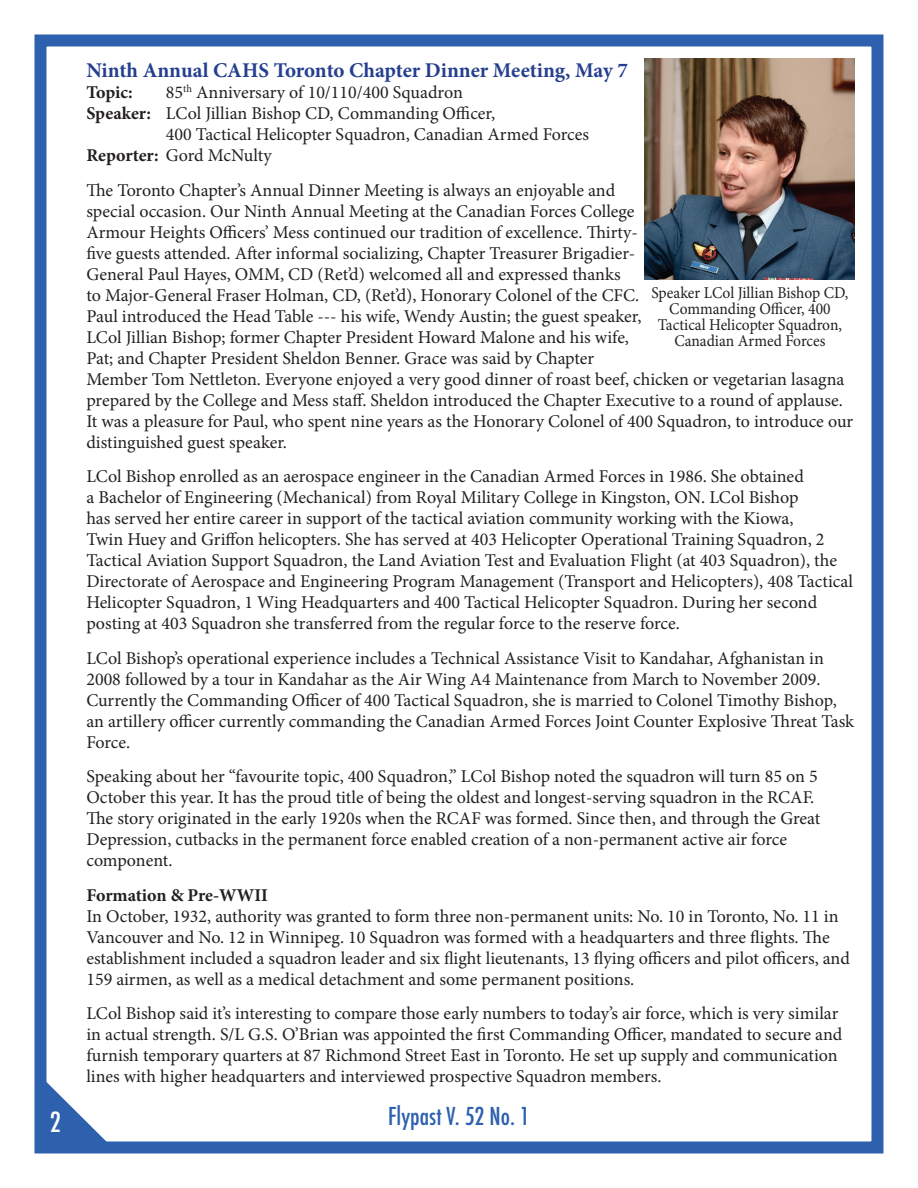
<style>
.page{position:relative;width:918px;height:1188px;background:#fff}
.page>*{position:absolute;margin:0;border:0;box-sizing:border-box;transform-origin:0 0}
.t1{font:500 condensed 27px "Futura";color:#fff}
.t2{font:500 condensed 24px "Futura";color:#2d60ad}
.t3{font:700 21px "Minion Pro";letter-spacing:-.005em;color:#253f8e}
.t4{font:18px/21px "Minion Pro";color:#231f20}
.t5{font:700 18px "Minion Pro";letter-spacing:-.01em;color:#231f20}
.t6{font:16.5px/15.9px "Minion Pro";color:#231f20;text-align:center;scale:.94 1}
.s1{font-weight:700}
</style>
<div class="page">
<div style="left:34px;top:34px;width:849px;height:1119px;border:12px solid #2d60ad"></div>
<svg style="left:40px;top:1076px;width:72px;height:72px"></svg>
<img style="left:644px;top:58px;width:210px;height:221px">
<p class="t3" style="left:86px;top:56px;width:543px">Ninth Annual CAHS Toronto Chapter Dinner Meeting, May 7</p>
<p class="t5" style="left:86px;top:80px;width:48px">Topic:</p>
<p class="t4" style="left:166px;top:82px;width:298px">85<sup>th</sup> Anniversary of 10/110/400 Squadron</p>
<p class="t4" style="left:86px;top:103px;width:410px"><span class="s1">Speaker:</span> LCol Jillian Bishop CD, Commanding Officer,</p>
<p class="t4" style="left:166px;top:124px;width:425px">400 Tactical Helicopter Squadron, Canadian Armed Forces</p>
<p class="t4" style="left:86px;top:145px;width:187px"><span class="s1">Reporter:</span> Gord McNulty</p>
<p class="t4" style="left:86px;top:180px;width:768px">The Toronto Chapter’s Annual Dinner Meeting is always an enjoyable and<br>special occasion. Our Ninth Annual Meeting at the Canadian Forces College<br>Armour Heights Officers’ Mess continued our tradition of excellence. Thirty-<br>five guests attended. After informal socializing, Chapter Treasurer Brigadier-<br>General Paul Hayes, OMM, CD (Ret’d) welcomed all and expressed thanks<br>to Major-General Fraser Holman, CD, (Ret’d), Honorary Colonel of the CFC.<br>Paul introduced the Head Table --- his wife, Wendy Austin; the guest speaker,<br>LCol Jillian Bishop; former Chapter President Howard Malone and his wife,<br>Pat; and Chapter President Sheldon Benner. Grace was said by Chapter<br>Member Tom Nettleton. Everyone enjoyed a very good dinner of roast beef, chicken or vegetarian lasagna prepared by the College and Mess staff. Sheldon introduced the Chapter Executive to a round of applause.<br>It was a pleasure for Paul, who spent nine years as the Honorary Colonel of 400 Squadron, to introduce our distinguished guest speaker.</p>
<p class="t4" style="left:86px;top:466px;width:768px">LCol Bishop enrolled as an aerospace engineer in the Canadian Armed Forces in 1986. She obtained<br>a Bachelor of Engineering (Mechanical) from Royal Military College in Kingston, ON. LCol Bishop<br>has served her entire career in support of the tactical aviation community working with the Kiowa,<br>Twin Huey and Griffon helicopters. She has served at 403 Helicopter Operational Training Squadron, 2<br>Tactical Aviation Support Squadron, the Land Aviation Test and Evaluation Flight (at 403 Squadron), the Directorate of Aerospace and Engineering Program Management (Transport and Helicopters), 408 Tactical Helicopter Squadron, 1 Wing Headquarters and 400 Tactical Helicopter Squadron. During her second posting at 403 Squadron she transferred from the regular force to the reserve force.</p>
<p class="t4" style="left:86px;top:648px;width:769px">LCol Bishop’s operational experience includes a Technical Assistance Visit to Kandahar, Afghanistan in 2008 followed by a tour in Kandahar as the Air Wing A4 Maintenance from March to November 2009.<br>Currently the Commanding Officer of 400 Tactical Squadron, she is married to Colonel Timothy Bishop, an artillery officer currently commanding the Canadian Armed Forces Joint Counter Explosive Threat Task Force.</p>
<p class="t4" style="left:86px;top:766px;width:735px">Speaking about her “favourite topic, 400 Squadron,” LCol Bishop noted the squadron will turn 85 on 5<br>October this year. It has the proud title of being the oldest and longest-serving squadron in the RCAF.<br>The story originated in the early 1920s when the RCAF was formed. Since then, and through the Great Depression, cutbacks in the permanent force enabled creation of a non-permanent active air force component.</p>
<p class="t5" style="left:86px;top:882px;width:183px">Formation &amp; Pre-WWII</p>
<p class="t4" style="left:86px;top:906px;width:765px">In October, 1932, authority was granted to form three non-permanent units: No. 10 in Toronto, No. 11 in Vancouver and No. 12 in Winnipeg. 10 Squadron was formed with a headquarters and three flights. The establishment included a squadron leader and six flight lieutenants, 13 flying officers and pilot officers, and 159 airmen, as well as a medical detachment and some permanent positions.</p>
<p class="t4" style="left:86px;top:1003px;width:757px">LCol Bishop said it’s interesting to compare those early numbers to today’s air force, which is very similar in actual strength. S/L G.S. O’Brian was appointed the first Commanding Officer, mandated to secure and furnish temporary quarters at 87 Richmond Street East in Toronto. He set up supply and communication lines with higher headquarters and interviewed prospective Squadron members.</p>
<p class="t6" style="left:651px;top:285px;width:211px">Speaker LCol Jillian Bishop CD,<br>Commanding Officer, 400<br>Tactical Helicopter Squadron,<br>Canadian Armed Forces</p>
<h1 class="t1" style="left:50px;top:1105px;width:13px">2</h1>
<h2 class="t2" style="left:388px;top:1101px;width:143px">Flypast V. 52 No. 1</h2>
</div>
